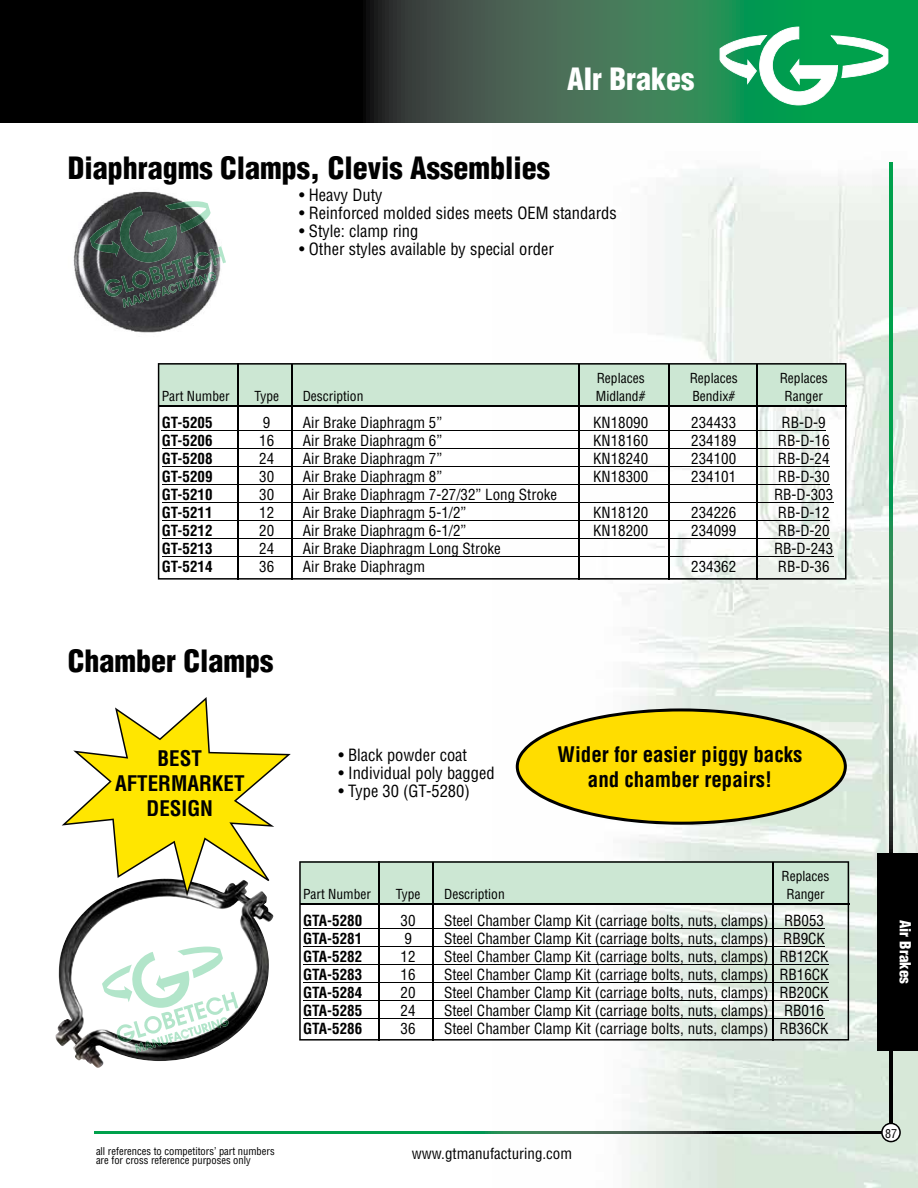
<style>
.page{position:relative;width:918px;height:1188px;background:#fff}
.page>*{position:absolute;margin:0;border:0;box-sizing:border-box;transform-origin:0 0}
.t1{font:900 condensed 30px "Helvetica";color:#000}
.t2{font:900 condensed 30px "Helvetica";color:#fff}
.t3{font:700 condensed 21px/25.2px "Helvetica";color:#000;text-align:center}
.t4{font:condensed 16.5px "Helvetica";color:#000}
.t5{font:condensed 15px "Helvetica";color:#000}
.t6{font:700 condensed 15px "Helvetica";color:#000}
.t7{font:900 condensed 15px "Helvetica";color:#fff}
.t8{font:condensed 13.5px "Helvetica";color:#000}
.t9{font:condensed 12px "Helvetica";color:#000}
.t10{font:condensed 10.5px/9px "Helvetica";color:#000}
</style>
<div class="page">
<img style="left:515px;top:162px;width:403px;height:1026px">
<svg style="left:0;top:0;width:918px;height:123px;background:#1b3d2a"></svg>
<svg style="left:720px;top:27px;width:168px;height:78px"></svg>
<svg style="left:890px;top:162px;width:2px;height:961px;background:#1b7746"></svg>
<svg style="left:94px;top:1131px;width:787px;height:3px;background:#116d3c"></svg>
<svg style="left:881px;top:1123px;width:20px;height:19px"></svg>
<svg style="left:516px;top:708px;width:331px;height:117px;background:#ecd533"></svg>
<img style="left:73px;top:191px;width:148px;height:142px">
<svg style="left:158px;top:363px;width:689px;height:217px"></svg>
<hr style="left:162px;top:430px;width:664px;height:1px;background:#000">
<hr style="left:162px;top:448px;width:668px;height:1px;background:#000">
<hr style="left:162px;top:466px;width:668px;height:1px;background:#000">
<hr style="left:162px;top:484px;width:668px;height:1px;background:#000">
<hr style="left:162px;top:502px;width:671px;height:1px;background:#000">
<hr style="left:162px;top:520px;width:668px;height:1px;background:#000">
<hr style="left:162px;top:538px;width:668px;height:1px;background:#000">
<hr style="left:162px;top:556px;width:671px;height:1px;background:#000">
<hr style="left:159px;top:405px;width:688px;height:2px;background:#000">
<hr style="left:237px;top:363px;width:1px;height:217px;background:#000">
<hr style="left:291px;top:364px;width:1px;height:216px;background:#000">
<hr style="left:578px;top:364px;width:2px;height:216px;background:#000">
<hr style="left:668px;top:364px;width:1px;height:216px;background:#000">
<hr style="left:756px;top:364px;width:2px;height:216px;background:#000">
<img style="left:55px;top:896px;width:214px;height:172px">
<svg style="left:299px;top:861px;width:550px;height:180px"></svg>
<hr style="left:303px;top:928px;width:521px;height:1px;background:#000">
<hr style="left:303px;top:946px;width:522px;height:1px;background:#000">
<hr style="left:303px;top:964px;width:526px;height:1px;background:#000">
<hr style="left:303px;top:982px;width:526px;height:1px;background:#000">
<hr style="left:303px;top:1000px;width:526px;height:1px;background:#000">
<hr style="left:303px;top:1018px;width:521px;height:1px;background:#000">
<hr style="left:300px;top:903px;width:549px;height:2px;background:#000">
<hr style="left:378px;top:861px;width:2px;height:180px;background:#000">
<hr style="left:432px;top:862px;width:2px;height:179px;background:#000">
<hr style="left:772px;top:862px;width:2px;height:179px;background:#000">
<div style="left:878px;top:853px;width:40px;height:198px;background:#000"></div>
<svg style="left:62px;top:697px;width:229px;height:199px"></svg>
<img style="left:103px;top:279px;width:20px;height:18px">
<img style="left:121px;top:276px;width:2px;height:17px">
<img style="left:131px;top:271px;width:18px;height:1px">
<img style="left:149px;top:267px;width:12px;height:5px">
<img style="left:161px;top:262px;width:10px;height:10px">
<img style="left:171px;top:259px;width:10px;height:13px">
<img style="left:181px;top:256px;width:14px;height:16px">
<img style="left:193px;top:252px;width:18px;height:17px">
<img style="left:209px;top:246px;width:16px;height:20px">
<svg style="left:123px;top:272px;width:93px;height:36px;background:#495552"></svg>
<img style="left:117px;top:206px;width:63px;height:56px">
<img style="left:90px;top:219px;width:30px;height:38px">
<img style="left:165px;top:201px;width:46px;height:32px">
<svg style="left:102px;top:947px;width:136px;height:106px"></svg>
<h1 class="t2" style="left:567px;top:61px;width:129px">AIr Brakes</h1>
<h1 class="t1" style="left:68px;top:149px;width:484px">Diaphragms Clamps, Clevis Assemblies</h1>
<p class="t4" style="left:299px;top:185px;width:85px">• Heavy Duty</p>
<p class="t4" style="left:299px;top:203px;width:319px">• Reinforced molded sides meets OEM standards</p>
<p class="t4" style="left:299px;top:221px;width:121px">• Style: clamp ring</p>
<p class="t4" style="left:299px;top:239px;width:256px">• Other styles available by special order</p>
<p class="t8" style="left:597px;top:369px;width:49px">Replaces</p>
<p class="t8" style="left:690px;top:369px;width:49px">Replaces</p>
<p class="t8" style="left:780px;top:369px;width:49px">Replaces</p>
<p class="t8" style="left:162px;top:387px;width:69px">Part Number</p>
<p class="t8" style="left:254px;top:387px;width:26px">Type</p>
<p class="t8" style="left:303px;top:387px;width:62px">Description</p>
<p class="t8" style="left:596px;top:387px;width:51px">Midland#</p>
<p class="t8" style="left:692px;top:387px;width:44px">Bendix#</p>
<p class="t8" style="left:785px;top:387px;width:40px">Ranger</p>
<p class="t6" style="left:162px;top:413px;width:52px">GT-5205</p>
<p class="t5" style="left:263px;top:413px;width:9px">9</p>
<p class="t5" style="left:303px;top:413px;width:141px">Air Brake Diaphragm 5”</p>
<p class="t5" style="left:593px;top:413px;width:57px">KN18090</p>
<p class="t5" style="left:691px;top:413px;width:46px">234433</p>
<p class="t5" style="left:782px;top:413px;width:46px">RB-D-9</p>
<p class="t6" style="left:162px;top:431px;width:52px">GT-5206</p>
<p class="t5" style="left:259px;top:431px;width:16px">16</p>
<p class="t5" style="left:303px;top:431px;width:141px">Air Brake Diaphragm 6”</p>
<p class="t5" style="left:593px;top:431px;width:57px">KN18160</p>
<p class="t5" style="left:691px;top:431px;width:46px">234189</p>
<p class="t5" style="left:778px;top:431px;width:53px">RB-D-16</p>
<p class="t6" style="left:162px;top:449px;width:52px">GT-5208</p>
<p class="t5" style="left:259px;top:449px;width:16px">24</p>
<p class="t5" style="left:303px;top:449px;width:141px">Air Brake Diaphragm 7”</p>
<p class="t5" style="left:593px;top:449px;width:57px">KN18240</p>
<p class="t5" style="left:691px;top:449px;width:46px">234100</p>
<p class="t5" style="left:778px;top:449px;width:53px">RB-D-24</p>
<p class="t6" style="left:162px;top:467px;width:52px">GT-5209</p>
<p class="t5" style="left:259px;top:467px;width:16px">30</p>
<p class="t5" style="left:303px;top:467px;width:141px">Air Brake Diaphragm 8”</p>
<p class="t5" style="left:593px;top:467px;width:57px">KN18300</p>
<p class="t5" style="left:691px;top:467px;width:46px">234101</p>
<p class="t5" style="left:778px;top:467px;width:53px">RB-D-30</p>
<p class="t6" style="left:162px;top:485px;width:52px">GT-5210</p>
<p class="t5" style="left:259px;top:485px;width:16px">30</p>
<p class="t5" style="left:303px;top:485px;width:256px">Air Brake Diaphragm 7-27/32” Long Stroke</p>
<p class="t5" style="left:774px;top:485px;width:61px">RB-D-303</p>
<p class="t6" style="left:162px;top:503px;width:52px">GT-5211</p>
<p class="t5" style="left:259px;top:503px;width:16px">12</p>
<p class="t5" style="left:303px;top:503px;width:165px">Air Brake Diaphragm 5-1/2”</p>
<p class="t5" style="left:593px;top:503px;width:57px">KN18120</p>
<p class="t5" style="left:691px;top:503px;width:46px">234226</p>
<p class="t5" style="left:778px;top:503px;width:53px">RB-D-12</p>
<p class="t6" style="left:162px;top:521px;width:52px">GT-5212</p>
<p class="t5" style="left:259px;top:521px;width:16px">20</p>
<p class="t5" style="left:303px;top:521px;width:165px">Air Brake Diaphragm 6-1/2”</p>
<p class="t5" style="left:593px;top:521px;width:57px">KN18200</p>
<p class="t5" style="left:691px;top:521px;width:46px">234099</p>
<p class="t5" style="left:778px;top:521px;width:53px">RB-D-20</p>
<p class="t6" style="left:162px;top:539px;width:52px">GT-5213</p>
<p class="t5" style="left:259px;top:539px;width:16px">24</p>
<p class="t5" style="left:303px;top:539px;width:200px">Air Brake Diaphragm Long Stroke</p>
<p class="t5" style="left:774px;top:539px;width:61px">RB-D-243</p>
<p class="t6" style="left:162px;top:557px;width:52px">GT-5214</p>
<p class="t5" style="left:259px;top:557px;width:16px">36</p>
<p class="t5" style="left:303px;top:557px;width:124px">Air Brake Diaphragm</p>
<p class="t5" style="left:691px;top:557px;width:46px">234362</p>
<p class="t5" style="left:778px;top:557px;width:53px">RB-D-36</p>
<h1 class="t1" style="left:68px;top:643px;width:207px">Chamber Clamps</h1>
<h2 class="t3" style="left:115px;top:745px;width:131px">BEST<br>AFTERMARKET<br>DESIGN</h2>
<p class="t4" style="left:338px;top:744px;width:130px">• Black powder coat</p>
<p class="t4" style="left:338px;top:762px;width:158px">• Individual poly bagged</p>
<p class="t4" style="left:338px;top:780px;width:133px">• Type 30 (GT-5280)</p>
<h2 class="t3" style="left:558px;top:741px;width:246px">Wider for easier piggy backs and chamber repairs!</h2>
<p class="t8" style="left:782px;top:867px;width:49px">Replaces</p>
<p class="t8" style="left:303px;top:885px;width:69px">Part Number</p>
<p class="t8" style="left:396px;top:885px;width:26px">Type</p>
<p class="t8" style="left:444px;top:885px;width:62px">Description</p>
<p class="t8" style="left:786px;top:885px;width:40px">Ranger</p>
<p class="t6" style="left:303px;top:911px;width:61px">GTA-5280</p>
<p class="t5" style="left:401px;top:911px;width:16px">30</p>
<p class="t5" style="left:444px;top:911px;width:382px">Steel Chamber Clamp Kit (carriage bolts, nuts, clamps) RB053</p>
<p class="t6" style="left:303px;top:929px;width:61px">GTA-5281</p>
<p class="t5" style="left:404px;top:929px;width:9px">9</p>
<p class="t5" style="left:444px;top:929px;width:382px">Steel Chamber Clamp Kit (carriage bolts, nuts, clamps) RB9CK</p>
<p class="t6" style="left:303px;top:947px;width:61px">GTA-5282</p>
<p class="t5" style="left:401px;top:947px;width:16px">12</p>
<p class="t5" style="left:444px;top:947px;width:386px">Steel Chamber Clamp Kit (carriage bolts, nuts, clamps) RB12CK</p>
<p class="t6" style="left:303px;top:965px;width:61px">GTA-5283</p>
<p class="t5" style="left:401px;top:965px;width:16px">16</p>
<p class="t5" style="left:444px;top:965px;width:386px">Steel Chamber Clamp Kit (carriage bolts, nuts, clamps) RB16CK</p>
<p class="t6" style="left:303px;top:983px;width:61px">GTA-5284</p>
<p class="t5" style="left:401px;top:983px;width:16px">20</p>
<p class="t5" style="left:444px;top:983px;width:386px">Steel Chamber Clamp Kit (carriage bolts, nuts, clamps) RB20CK</p>
<p class="t6" style="left:303px;top:1001px;width:61px">GTA-5285</p>
<p class="t5" style="left:401px;top:1001px;width:16px">24</p>
<p class="t5" style="left:444px;top:1001px;width:382px">Steel Chamber Clamp Kit (carriage bolts, nuts, clamps) RB016</p>
<p class="t6" style="left:303px;top:1019px;width:61px">GTA-5286</p>
<p class="t5" style="left:401px;top:1019px;width:16px">36</p>
<p class="t5" style="left:444px;top:1019px;width:386px">Steel Chamber Clamp Kit (carriage bolts, nuts, clamps) RB36CK</p>
<p class="t10" style="left:96px;top:1147px;width:180px">all references to competitors’ part numbers are for cross reference purposes only</p>
<p class="t5" style="left:412px;top:1144px;width:162px">www.gtmanufacturing.com</p>
<p class="t7" style="left:915px;top:920px;width:65px;rotate:90deg">Air Brakes</p>
<p class="t9" style="left:885px;top:1126px;width:13px">87</p>
</div>
